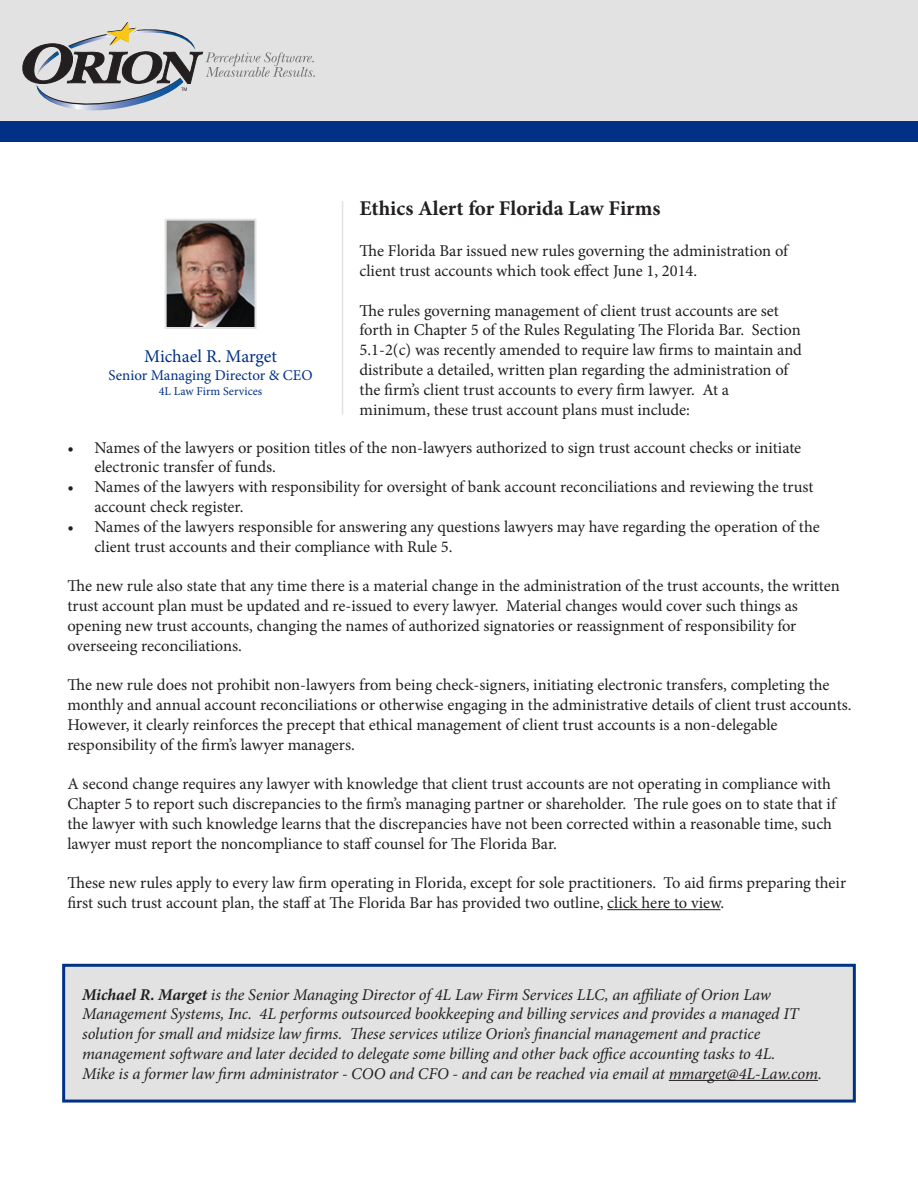
<style>
.page{position:relative;width:918px;height:1188px;background:#fff}
.page>*{position:absolute;margin:0;border:0;box-sizing:border-box;transform-origin:0 0}
.t1{font:700 21px "Minion Pro";color:#231f20}
.t2{font:18px "Minion Pro";letter-spacing:-.005em;color:#003186}
.t3{font:16.5px/19.8px "Minion Pro";color:#231f20}
.t4{font:italic 16.5px/19.8px "Minion Pro";letter-spacing:-.005em;color:#231f20}
.t5{font:15px "Minion Pro";color:#003186}
.t6{font:12px "Minion Pro";color:#003186}
.s1{font-weight:700}
</style>
<div class="page">
<div style="left:0;top:0;width:918px;height:119px;background:#e2e2e2"></div>
<div style="left:0;top:119px;width:918px;height:23px;background:#003186"></div>
<hr style="left:607px;top:909px;width:113px;height:1px;background:#231f20">
<hr style="left:0;top:118px;width:918px;height:3px;background:#e2e2e2">
<svg style="left:22px;top:22px;width:293px;height:88px"></svg>
<hr style="left:342px;top:201px;width:1px;height:214px;background:#e2e2e2">
<img style="left:168px;top:222px;width:85px;height:104px">
<div style="left:165px;top:219px;width:91px;height:110px;border:2px solid #e2e2e2"></div>
<div style="left:62px;top:964px;width:794px;height:139px;background:#e2e2e2;border:3px solid #003186"></div>
<hr style="left:669px;top:1080px;width:149px;height:1px;background:#231f20">
<p class="t2" style="left:144px;top:344px;width:134px">Michael R. Marget</p>
<p class="t5" style="left:108px;top:365px;width:206px">Senior Managing Director &amp; CEO</p>
<p class="t6" style="left:159px;top:383px;width:105px">4L Law Firm Services</p>
<p class="t1" style="left:360px;top:193px;width:302px">Ethics Alert for Florida Law Firms</p>
<p class="t3" style="left:360px;top:241px;width:430px">The Florida Bar issued new rules governing the administration of client trust accounts which took effect June 1, 2014.</p>
<p class="t3" style="left:360px;top:300px;width:444px">The rules governing management of client trust accounts are set forth in Chapter 5 of the Rules Regulating The Florida Bar. Section 5.1-2(c) was recently amended to require law firms to maintain and distribute a detailed, written plan regarding the administration of the firm’s client trust accounts to every firm lawyer. At a minimum, these trust account plans must include:</p>
<p class="t3" style="left:94px;top:438px;width:708px;text-indent:-27px">• Names of the lawyers or position titles of the non-lawyers authorized to sign trust account checks or initiate electronic transfer of funds.</p>
<p class="t3" style="left:94px;top:477px;width:721px;text-indent:-27px">• Names of the lawyers with responsibility for oversight of bank account reconciliations and reviewing the trust account check register.</p>
<p class="t3" style="left:94px;top:517px;width:727px;text-indent:-27px">• Names of the lawyers responsible for answering any questions lawyers may have regarding the operation of the client trust accounts and their compliance with Rule 5.</p>
<p class="t3" style="left:67px;top:576px;width:774px">The new rule also state that any time there is a material change in the administration of the trust accounts, the written trust account plan must be updated and re-issued to every lawyer. Material changes would cover such things as opening new trust accounts, changing the names of authorized signatories or reassignment of responsibility for overseeing reconciliations.</p>
<p class="t3" style="left:67px;top:675px;width:786px">The new rule does not prohibit non-lawyers from being check-signers, initiating electronic transfers, completing the monthly and annual account reconciliations or otherwise engaging in the administrative details of client trust accounts.<br>However, it clearly reinforces the precept that ethical management of client trust accounts is a non-delegable responsibility of the firm’s lawyer managers.</p>
<p class="t3" style="left:67px;top:774px;width:770px">A second change requires any lawyer with knowledge that client trust accounts are not operating in compliance with Chapter 5 to report such discrepancies to the firm’s managing partner or shareholder. The rule goes on to state that if the lawyer with such knowledge learns that the discrepancies have not been corrected within a reasonable time, such lawyer must report the noncompliance to staff counsel for The Florida Bar.</p>
<p class="t3" style="left:67px;top:873px;width:780px">These new rules apply to every law firm operating in Florida, except for sole practitioners. To aid firms preparing their first such trust account plan, the staff at The Florida Bar has provided two outline, click here to view.</p>
<p class="t4" style="left:82px;top:984px;width:741px"><span class="s1">Michael R. Marget</span> is the Senior Managing Director of 4L Law Firm Services LLC, an affiliate of Orion Law Management Systems, Inc. 4L performs outsourced bookkeeping and billing services and provides a managed IT solution for small and midsize law firms. These services utilize Orion’s financial management and practice management software and later decided to delegate some billing and other back office accounting tasks to 4L.<br>Mike is a former law firm administrator - COO and CFO - and can be reached via email at mmarget@4L-Law.com.</p>
</div>
